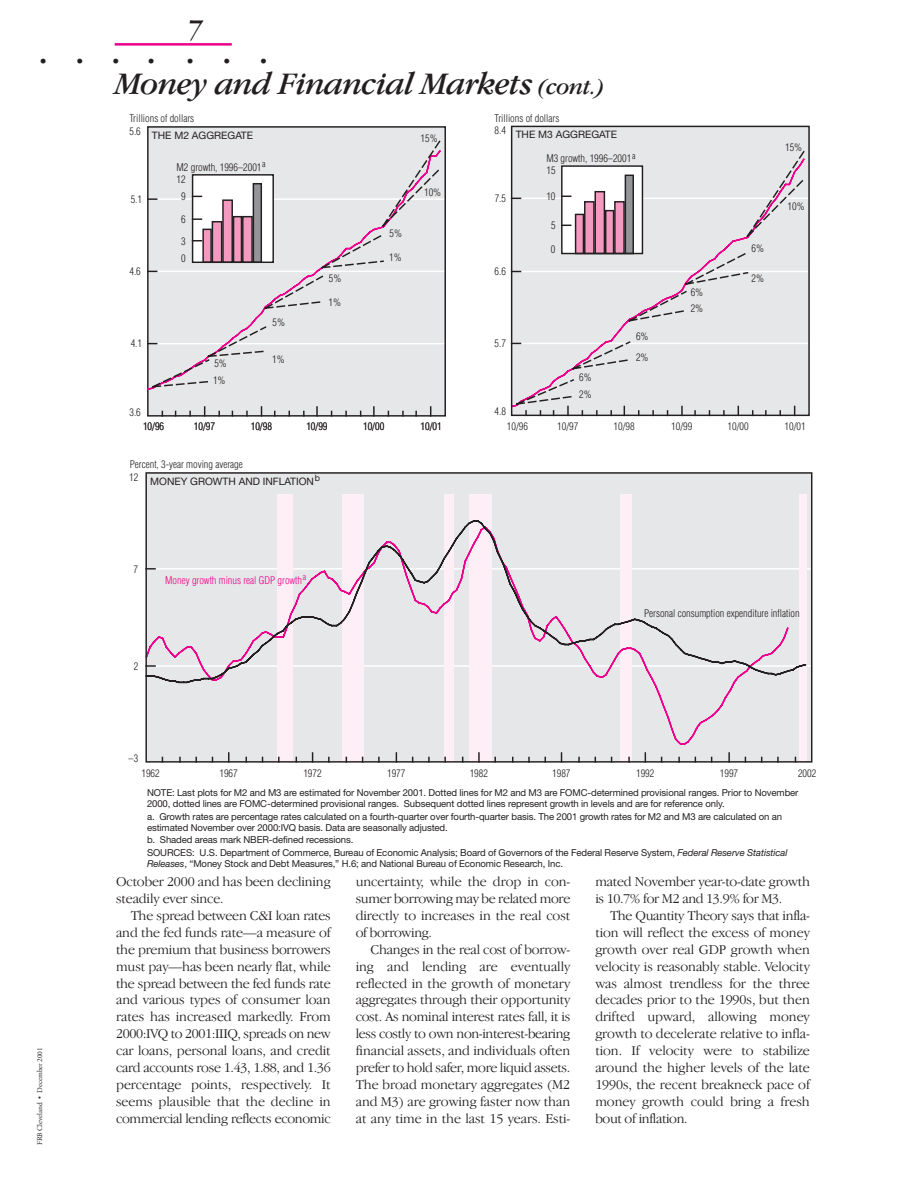
<style>
.page{position:relative;width:918px;height:1188px;background:#fff}
.page>*{position:absolute;margin:0;border:0;box-sizing:border-box;transform-origin:0 0}
.t1{font:italic 32.4px "Garamond IT Cby BT";letter-spacing:-.02em;color:#231f20}
.t2{font:italic 29.4px "Garamond IT Cby BT";color:#231f20}
.t3{font:17.7px "Adobe Garamond";color:#231f20}
.t4{font:300 13.95px/17px "Garamond IT Cby BT";letter-spacing:-.01em;color:#231f20;text-align:justify}
.t5{font:300 condensed 10.35px "Helvetica";color:#231f20}
.t6{font:10.35px "Helvetica Neue";color:#231f20}
.t7{font:300 condensed 10.35px "Helvetica";color:#ec008c}
.t8{font:9.6px/10.9px "Helvetica Neue";letter-spacing:-.01em;color:#231f20}
.t9{font:7.35px "Adobe Garamond";letter-spacing:-.005em;color:#231f20}
.s1{font-size:23.55px}
.s2{font-style:italic}
</style>
<div class="page">
<hr style="left:115px;top:43px;width:117px;height:3px;background:#ec008c">
<svg style="left:510px;top:125px;width:300px;height:292px;background:#d6d7d8"></svg>
<svg style="left:515px;top:150px;width:291px;height:256px;background:#e1dee1"></svg>
<div style="left:146px;top:473px;width:666px;height:289px;background:#e6e7e8"></div>
<hr style="left:146px;top:665px;width:666px;height:2px;background:#fff">
<hr style="left:146px;top:568px;width:666px;height:2px;background:#fff">
<div style="left:277px;top:495px;width:16px;height:267px;background:#fdeff5"></div>
<div style="left:342px;top:495px;width:22px;height:267px;background:#fdeff5"></div>
<div style="left:445px;top:495px;width:9px;height:267px;background:#fdeff5"></div>
<div style="left:470px;top:495px;width:22px;height:267px;background:#fdeff5"></div>
<div style="left:621px;top:495px;width:11px;height:267px;background:#fdeff5"></div>
<div style="left:799px;top:495px;width:8px;height:267px;background:#fdeff5"></div>
<svg style="left:478px;top:753px;width:2px;height:8px"></svg>
<svg style="left:728px;top:753px;width:2px;height:8px"></svg>
<svg style="left:145px;top:519px;width:662px;height:165px"></svg>
<svg style="left:147px;top:126px;width:299px;height:291px;background:#cececf"></svg>
<svg style="left:147px;top:149px;width:295px;height:242px;background:#b8b6b8"></svg>
<svg style="left:151px;top:139px;width:291px;height:250px;background:#e1dee1"></svg>
<h2 class="t2" style="left:187px;top:18px;width:17px">7</h2>
<p class="t3" style="left:40px;top:55px;width:45px">• •</p>
<p class="t3" style="left:112px;top:55px;width:44px">• •</p>
<p class="t3" style="left:187px;top:55px;width:45px">• •</p>
<p class="t3" style="left:260px;top:55px;width:8px">•</p>
<h1 class="t1" style="left:115px;top:71px;width:492px">Money and Financial Markets <span class="s1">(cont.)</span></h1>
<p class="t6" style="left:516px;top:131px;width:103px">THE M3 AGGREGATE</p>
<p class="t5" style="left:495px;top:114px;width:66px">Trillions of dollars</p>
<p class="t5" style="left:129px;top:114px;width:66px">Trillions of dollars</p>
<p class="t5" style="left:495px;top:126px;width:13px">8.4</p>
<p class="t5" style="left:129px;top:127px;width:13px">5.6</p>
<p class="t6" style="left:152px;top:131px;width:103px">THE M2 AGGREGATE</p>
<p class="t5" style="left:421px;top:134px;width:19px">15%</p>
<p class="t5" style="left:177px;top:163px;width:91px">M2 growth, 1996–2001<sup>a</sup></p>
<p class="t5" style="left:177px;top:175px;width:11px">12</p>
<p class="t5" style="left:546px;top:154px;width:91px">M3 growth, 1996–2001<sup>a</sup></p>
<p class="t5" style="left:546px;top:166px;width:11px">15</p>
<p class="t5" style="left:131px;top:195px;width:13px">5.1</p>
<p class="t5" style="left:181px;top:192px;width:6px">9</p>
<p class="t5" style="left:424px;top:188px;width:19px">10%</p>
<p class="t5" style="left:495px;top:194px;width:13px">7.5</p>
<p class="t5" style="left:546px;top:192px;width:11px">10</p>
<p class="t5" style="left:181px;top:215px;width:6px">6</p>
<p class="t5" style="left:181px;top:237px;width:6px">3</p>
<p class="t5" style="left:181px;top:254px;width:6px">0</p>
<p class="t5" style="left:390px;top:229px;width:14px">5%</p>
<p class="t5" style="left:389px;top:253px;width:14px">1%</p>
<p class="t5" style="left:551px;top:221px;width:6px">5</p>
<p class="t5" style="left:551px;top:246px;width:6px">0</p>
<p class="t5" style="left:129px;top:267px;width:13px">4.6</p>
<p class="t5" style="left:329px;top:274px;width:14px">5%</p>
<p class="t5" style="left:495px;top:268px;width:13px">6.6</p>
<p class="t5" style="left:329px;top:298px;width:14px">1%</p>
<p class="t5" style="left:273px;top:319px;width:14px">5%</p>
<p class="t5" style="left:131px;top:340px;width:13px">4.1</p>
<p class="t5" style="left:495px;top:339px;width:13px">5.7</p>
<p class="t5" style="left:636px;top:332px;width:14px">6%</p>
<p class="t5" style="left:214px;top:359px;width:14px">5%</p>
<p class="t5" style="left:272px;top:355px;width:14px">1%</p>
<p class="t5" style="left:213px;top:377px;width:14px">1%</p>
<p class="t5" style="left:579px;top:373px;width:14px">6%</p>
<p class="t5" style="left:636px;top:354px;width:14px">2%</p>
<p class="t5" style="left:579px;top:390px;width:14px">2%</p>
<p class="t5" style="left:129px;top:408px;width:13px">3.6</p>
<p class="t5" style="left:495px;top:407px;width:13px">4.8</p>
<p class="t5" style="left:691px;top:288px;width:14px">6%</p>
<p class="t5" style="left:691px;top:304px;width:14px">2%</p>
<p class="t5" style="left:752px;top:245px;width:14px">6%</p>
<p class="t5" style="left:752px;top:274px;width:14px">2%</p>
<p class="t5" style="left:785px;top:144px;width:19px">15%</p>
<p class="t5" style="left:788px;top:202px;width:19px">10%</p>
<p class="t5" style="left:143px;top:422px;width:23px">10/96</p>
<p class="t5" style="left:194px;top:422px;width:23px">10/97</p>
<p class="t5" style="left:251px;top:422px;width:23px">10/98</p>
<p class="t5" style="left:306px;top:422px;width:23px">10/99</p>
<p class="t5" style="left:363px;top:422px;width:23px">10/00</p>
<p class="t5" style="left:421px;top:422px;width:23px">10/01</p>
<p class="t5" style="left:130px;top:461px;width:114px">Percent, 3-year moving average</p>
<p class="t6" style="left:150px;top:477px;width:171px">MONEY GROWTH AND INFLATION<sup>b</sup></p>
<p class="t5" style="left:129px;top:473px;width:11px">12</p>
<p class="t5" style="left:134px;top:565px;width:6px">7</p>
<p class="t7" style="left:165px;top:576px;width:143px">Money growth minus real GDP growth<sup>a</sup></p>
<p class="t5" style="left:134px;top:662px;width:6px">2</p>
<p class="t5" style="left:129px;top:754px;width:11px">–3</p>
<p class="t5" style="left:507px;top:422px;width:23px">10/96</p>
<p class="t5" style="left:557px;top:422px;width:23px">10/97</p>
<p class="t5" style="left:614px;top:422px;width:23px">10/98</p>
<p class="t5" style="left:671px;top:422px;width:23px">10/99</p>
<p class="t5" style="left:728px;top:422px;width:23px">10/00</p>
<p class="t5" style="left:785px;top:422px;width:23px">10/01</p>
<p class="t5" style="left:644px;top:609px;width:157px">Personal consumption expenditure inflation</p>
<p class="t9" style="left:37px;top:1145px;width:100px;rotate:-90deg">FRB Cleveland • December 2001</p>
<p class="t5" style="left:141px;top:769px;width:20px">1962</p>
<p class="t5" style="left:219px;top:769px;width:20px">1967</p>
<p class="t5" style="left:303px;top:769px;width:20px">1972</p>
<p class="t5" style="left:387px;top:769px;width:20px">1977</p>
<p class="t5" style="left:470px;top:769px;width:20px">1982</p>
<p class="t5" style="left:552px;top:769px;width:20px">1987</p>
<p class="t5" style="left:636px;top:769px;width:20px">1992</p>
<p class="t5" style="left:720px;top:769px;width:20px">1997</p>
<p class="t5" style="left:798px;top:769px;width:20px">2002</p>
<p class="t8" style="left:147px;top:789px;width:653px">NOTE: Last plots for M2 and M3 are estimated for November 2001. Dotted lines for M2 and M3 are FOMC-determined provisional ranges. Prior to November<br>2000, dotted lines are FOMC-determined provisional ranges. Subsequent dotted lines represent growth in levels and are for reference only.</p>
<p class="t8" style="left:147px;top:812px;width:637px">a. Growth rates are percentage rates calculated on a fourth-quarter over fourth-quarter basis. The 2001 growth rates for M2 and M3 are calculated on an estimated November over 2000:IVQ basis. Data are seasonally adjusted.</p>
<p class="t8" style="left:147px;top:835px;width:642px;line-height:12.5px">b. Shaded areas mark NBER-defined recessions.<br>SOURCES: U.S. Department of Commerce, Bureau of Economic Analysis; Board of Governors of the Federal Reserve System, <span class="s2">Federal Reserve Statistical</span></p>
<p class="t8" style="left:147px;top:859px;width:418px"><span class="s2">Releases</span>, “Money Stock and Debt Measures,” H.6; and National Bureau of Economic Research, Inc.</p>
<p class="t4" style="left:116px;top:874px;width:216px">October 2000 and has been declining steadily ever since.</p>
<p class="t4" style="left:116px;top:908px;width:216px;text-indent:15px">The spread between C&amp;I loan rates and the fed funds rate—a measure of the premium that business borrowers must pay—has been nearly flat, while the spread between the fed funds rate and various types of consumer loan rates has increased markedly. From 2000:IVQ to 2001:IIIQ, spreads on new car loans, personal loans, and credit card accounts rose 1.43, 1.88, and 1.36 percentage points, respectively. It seems plausible that the decline in commercial lending reflects economic</p>
<p class="t4" style="left:595px;top:874px;width:216px">mated November year-to-date growth is 10.7% for M2 and 13.9% for M3.</p>
<p class="t4" style="left:595px;top:908px;width:216px;text-indent:15px">The Quantity Theory says that infla&shy;tion will reflect the excess of money growth over real GDP growth when velocity is reasonably stable. Velocity was almost trendless for the three decades prior to the 1990s, but then drifted upward, allowing money growth to decelerate relative to infla&shy;tion. If velocity were to stabilize around the higher levels of the late 1990s, the recent breakneck pace of money growth could bring a fresh bout of inflation.</p>
<p class="t4" style="left:356px;top:874px;width:216px">uncertainty, while the drop in con&shy;sumer borrowing may be related more directly to increases in the real cost of borrowing.</p>
<p class="t4" style="left:356px;top:942px;width:216px;text-indent:15px">Changes in the real cost of borrow&shy;ing and lending are eventually reflected in the growth of monetary aggregates through their opportunity cost. As nominal interest rates fall, it is less costly to own non-interest-bearing financial assets, and individuals often prefer to hold safer, more liquid assets.<br>The broad monetary aggregates (M2 and M3) are growing faster now than at any time in the last 15 years. Esti-</p>
</div>
